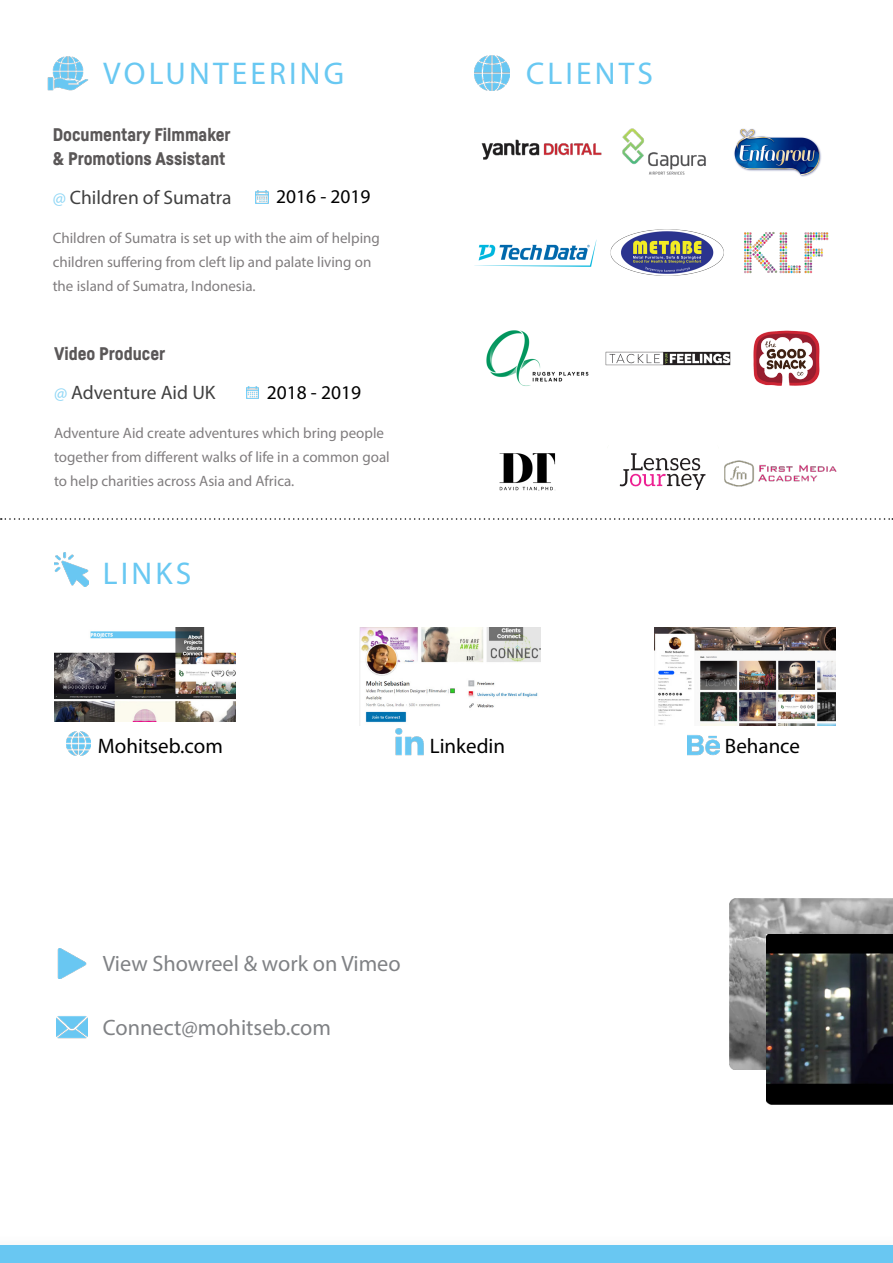
<style>
.page{position:relative;width:893px;height:1263px;background:#fff}
.page>*{position:absolute;margin:0;border:0;box-sizing:border-box;transform-origin:0 0}
.t1{font:31.5px "Myriad Pro";letter-spacing:.1em;color:#68c8f2}
.t2{font:22.35px "Myriad Pro";color:#808285}
.t3{font:21px "Myriad Pro";color:#000}
.t4{font:19.5px "Myriad Pro";color:#000}
.t5{font:900 18px/24px "Fabrikat Kompakt";color:#231f20}
.t6{font:15px/24px "Myriad Pro";color:#555153}
.s1{font-size:18px;color:#68c8f2}
</style>
<div class="page">
<img style="left:360px;top:628px;width:181px;height:95px">
<img style="left:54px;top:628px;width:181px;height:93px">
<img style="left:395px;top:728px;width:29px;height:27px">
<img style="left:654px;top:628px;width:181px;height:98px">
<img style="left:688px;top:735px;width:31px;height:21px">
<img style="left:66px;top:731px;width:25px;height:24px">
<div style="left:0;top:1245px;width:893px;height:18px;background:#69c7f2"></div>
<img style="left:499px;top:453px;width:57px;height:38px">
<img style="left:734px;top:128px;width:87px;height:48px">
<img style="left:724px;top:460px;width:113px;height:27px">
<img style="left:622px;top:129px;width:84px;height:46px">
<img style="left:744px;top:232px;width:85px;height:41px">
<img style="left:619px;top:453px;width:87px;height:37px">
<img style="left:610px;top:229px;width:114px;height:47px">
<img style="left:486px;top:330px;width:103px;height:56px">
<img style="left:606px;top:351px;width:124px;height:15px">
<img style="left:474px;top:239px;width:123px;height:28px">
<img style="left:753px;top:330px;width:67px;height:56px">
<img style="left:481px;top:139px;width:121px;height:21px">
<img style="left:47px;top:56px;width:41px;height:34px">
<img style="left:475px;top:56px;width:34px;height:34px">
<svg style="left:256px;top:191px;width:12px;height:12px"></svg>
<svg style="left:246px;top:386px;width:13px;height:13px"></svg>
<img style="left:54px;top:552px;width:35px;height:35px">
<img style="left:57px;top:1016px;width:30px;height:23px">
<img style="left:730px;top:898px;width:163px;height:171px">
<img style="left:767px;top:935px;width:126px;height:170px">
<img style="left:57px;top:948px;width:30px;height:31px">
<svg style="left:1px;top:518px;width:892px;height:2px"></svg>
<p class="t1" style="left:103px;top:54px;width:242px">VOLUNTEERING</p>
<p class="t1" style="left:526px;top:54px;width:128px">CLIENTS</p>
<p class="t5" style="left:53px;top:122px;width:179px">Documentary Filmmaker &amp; Promotions Assistant</p>
<h3 class="t4" style="left:53px;top:185px;width:180px"><span class="s1">@</span> Children of Sumatra</h3>
<p class="t6" style="left:53px;top:226px;width:329px">Children of Sumatra is set up with the aim of helping children suffering from cleft lip and palate living on the island of Sumatra, Indonesia.</p>
<p class="t4" style="left:276px;top:184px;width:96px">2016 - 2019</p>
<p class="t5" style="left:54px;top:341px;width:113px">Video Producer</p>
<h3 class="t4" style="left:54px;top:380px;width:163px"><span class="s1">@</span> Adventure Aid UK</h3>
<p class="t6" style="left:54px;top:420px;width:337px">Adventure Aid create adventures which bring people together from different walks of life in a common goal to help charities across Asia and Africa.</p>
<p class="t4" style="left:267px;top:380px;width:96px">2018 - 2019</p>
<p class="t1" style="left:103px;top:554px;width:90px">LINKS</p>
<p class="t3" style="left:98px;top:733px;width:127px">Mohitseb.com</p>
<p class="t3" style="left:430px;top:733px;width:77px">Linkedin</p>
<p class="t3" style="left:725px;top:733px;width:77px">Behance</p>
<p class="t2" style="left:103px;top:950px;width:299px">View Showreel &amp; work on Vimeo</p>
<p class="t2" style="left:103px;top:1014px;width:230px">Connect@mohitseb.com</p>
</div>
